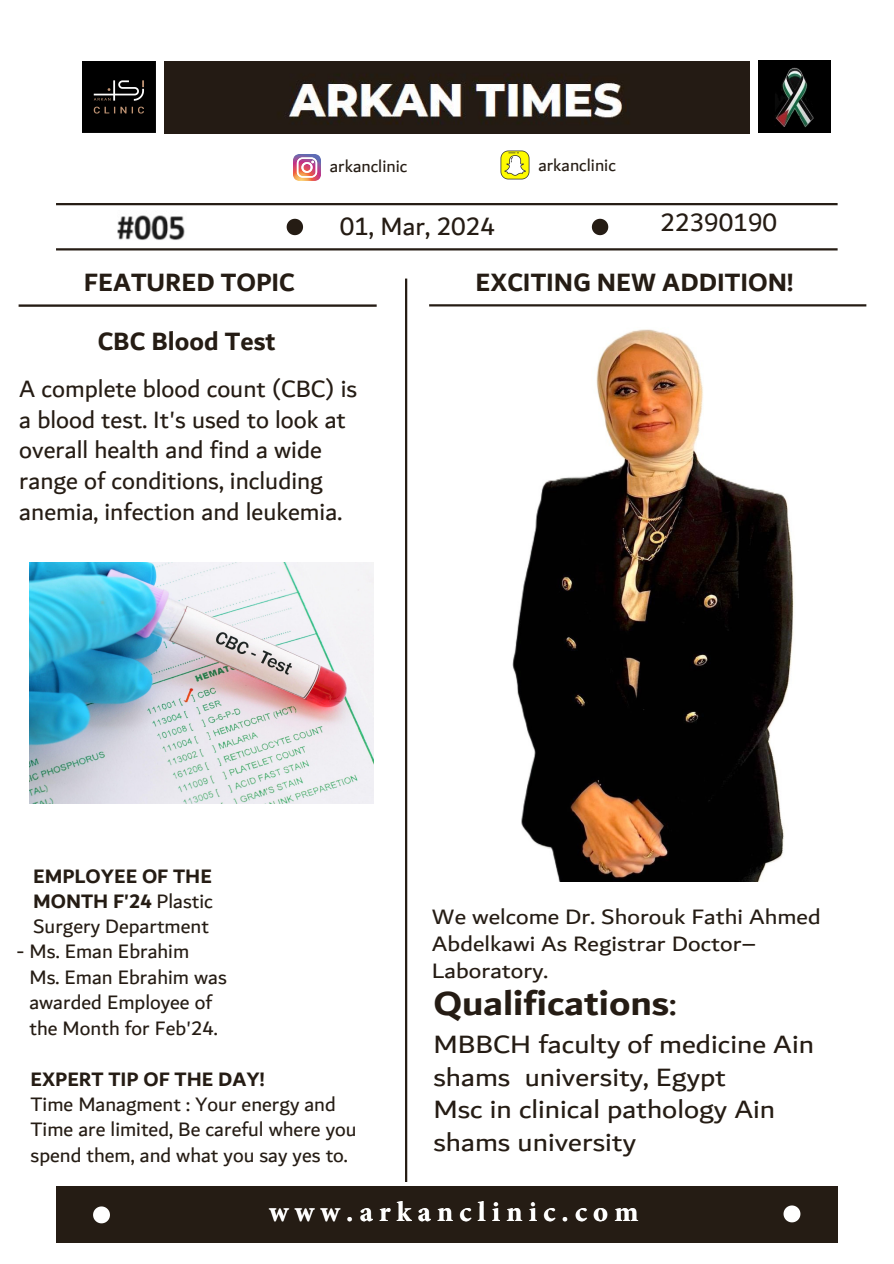
<style>
.page{position:relative;width:894px;height:1264px;background:#fff}
.page>*{position:absolute;margin:0;border:0;box-sizing:border-box;transform-origin:0 0}
.t1{font:700 36px "Dubai";color:#251c14;scale:1.1 1}
.t2{font:700 28.5px "Minion Pro";letter-spacing:.215em;color:#fff}
.t3{font:27px/32.4px "Dubai";color:#251c14;scale:1.1 1}
.t4{font:700 27px/59.1px "Dubai";color:#251c14;text-align:center}
.t5{font:27px "Dubai";color:#251c14}
.t6{font:25.5px/30.6px "Dubai";color:#251c14}
.t7{font:22.5px/27px "Dubai";color:#251c14;scale:1.1 1}
.t8{font:21px/25.2px "Dubai";color:#251c14}
.t9{font:700 21px "Dubai";color:#251c14}
.t10{font:18px "Dubai";color:#251c14}
.s1{font-weight:700}
.s2{font-weight:400}
</style>
<div class="page">
<hr style="left:56px;top:203px;width:781px;height:2px;background:#251c14">
<hr style="left:56px;top:248px;width:781px;height:2px;background:#251c14">
<hr style="left:405px;top:278px;width:2px;height:903px;background:#251c14">
<div style="left:56px;top:1186px;width:781px;height:56px;background:#251c14"></div>
<svg style="left:286px;top:219px;width:17px;height:16px"></svg>
<svg style="left:591px;top:219px;width:17px;height:16px"></svg>
<svg style="left:93px;top:1206px;width:17px;height:17px"></svg>
<svg style="left:783px;top:1205px;width:17px;height:17px"></svg>
<hr style="left:19px;top:304px;width:357px;height:3px;background:#251c14">
<hr style="left:429px;top:304px;width:437px;height:3px;background:#251c14">
<img style="left:164px;top:61px;width:585px;height:72px">
<img style="left:83px;top:61px;width:73px;height:71px">
<img style="left:758px;top:61px;width:71px;height:72px">
<img style="left:293px;top:154px;width:27px;height:27px">
<img style="left:500px;top:150px;width:30px;height:30px">
<img style="left:512px;top:329px;width:282px;height:552px">
<img style="left:29px;top:562px;width:345px;height:241px">
<img style="left:117px;top:215px;width:68px;height:25px">
<p class="t10" style="left:330px;top:156px;width:79px">arkanclinic</p>
<p class="t10" style="left:538px;top:154px;width:79px">arkanclinic</p>
<p class="t5" style="left:340px;top:210px;width:157px">01, Mar, 2024</p>
<p class="t5" style="left:660px;top:205px;width:118px">22390190</p>
<p class="t4" style="left:84px;top:252px;width:212px">FEATURED TOPIC<br>CBC Blood Test</p>
<p class="t6" style="left:19px;top:373px;width:339px">A complete blood count (CBC) is a blood test. It's used to look at overall health and find a wide range of conditions, including anemia, infection and leukemia.</p>
<p class="t4" style="left:475px;top:251px;width:319px">EXCITING NEW ADDITION!</p>
<p class="t8" style="left:33px;top:862px;width:181px;text-align:justify"><span class="s1">EMPLOYEE OF THE MONTH F'24</span> Plastic Surgery Department</p>
<p class="t8" style="left:29px;top:938px;width:199px;text-indent:-13px">- Ms. Eman Ebrahim<br>Ms. Eman Ebrahim was awarded Employee of the Month for Feb'24.</p>
<p class="t9" style="left:30px;top:1066px;width:235px">EXPERT TIP OF THE DAY!</p>
<p class="t8" style="left:30px;top:1091px;width:327px">Time Managment : Your energy and<br>Time are limited, Be careful where you spend them, and what you say yes to.</p>
<p class="t7" style="left:432px;top:902px;width:355px">We welcome Dr. Shorouk Fathi Ahmed<br>Abdelkawi As Registrar Doctor–<br>Laboratory.</p>
<h1 class="t1" style="left:433px;top:981px;width:223px">Qualifications<span class="s2">:</span></h1>
<p class="t3" style="left:433px;top:1027px;width:347px">MBBCH faculty of medicine Ain shams university, Egypt<br>Msc in clinical pathology Ain shams university</p>
<h2 class="t2" style="left:269px;top:1191px;width:370px">www.arkanclinic.com</h2>
</div>
